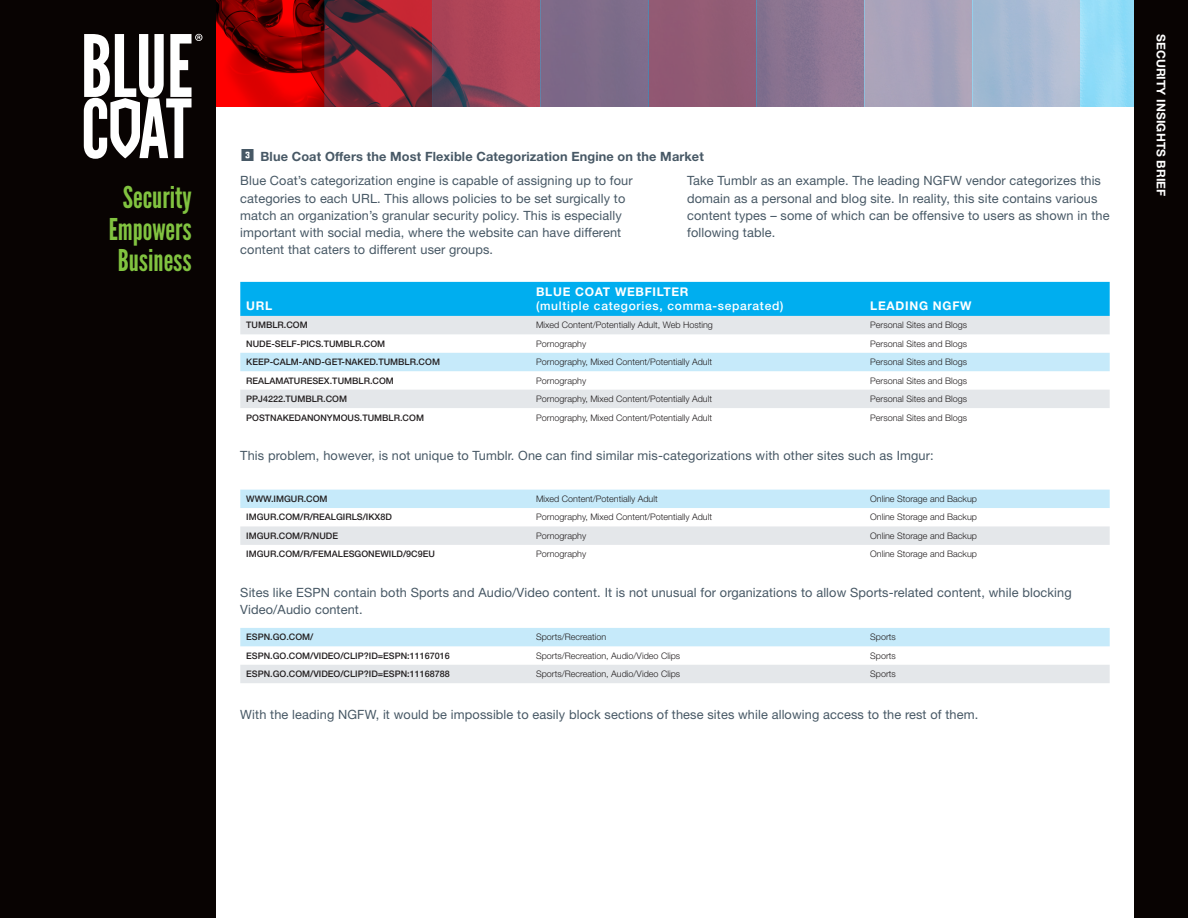
<style>
.page{position:relative;width:1188px;height:918px;background:#fff}
.page>*{position:absolute;margin:0;border:0;box-sizing:border-box;transform-origin:0 0}
.t1{font:30px/31.5px "League Gothic";color:#81c340;text-align:center}
.Body_Type{font:12.75px/17.2px "Helvetica Neue LT Std";letter-spacing:.01em;color:#475865}
.Reason{font:700 12.75px "Helvetica Neue LT Std";letter-spacing:.01em;color:#475865}
.Chart_Title{font:500 12px/13.5px "Helvetica Neue LT Std";letter-spacing:.06em;color:#fff}
.Chart_Title-2{font:700 12px "Helvetica Neue LT Std";letter-spacing:.01em;color:#fff}
.Chart_Title-3{font:700 12px "Helvetica Neue LT Std";letter-spacing:.06em;color:#fff}
.Chart_Multi-lines{font:300 9px "Helvetica Neue LT Std";color:#231f20}
.Chart_Subhead{font:500 9px "Helvetica Neue LT Std";color:#231f20}
.s1{font-family:"Numbers Style Two Square Negative";font-weight:400;font-size:15px}
.s2{font-weight:700}
</style>
<div class="page">
<img style="left:216px;top:0;width:324px;height:107px">
<div style="left:648px;top:0;width:108px;height:107px;background:#915b74"></div>
<div style="left:540px;top:0;width:108px;height:107px;background:#7d6b89"></div>
<div style="left:756px;top:0;width:108px;height:107px;background:linear-gradient(to right,#806e8c,#977d9a)"></div>
<div style="left:864px;top:0;width:108px;height:107px;background:#a9a3ba"></div>
<div style="left:972px;top:0;width:108px;height:107px;background:linear-gradient(to right,#9ab7d2,#b8c0d5)"></div>
<div style="left:1080px;top:0;width:108px;height:107px;background:#92dcf8"></div>
<div style="left:0;top:0;width:216px;height:918px;background:#080302"></div>
<div style="left:1134px;top:0;width:54px;height:918px;background:#080302"></div>
<svg style="left:84px;top:34px;width:118px;height:125px"></svg>
<div style="left:240px;top:282px;width:870px;height:34px;background:#00aeef"></div>
<svg style="left:240px;top:316px;width:870px;height:367px"></svg>
<svg style="left:240px;top:353px;width:870px;height:293px"></svg>
<h1 class="t1" style="left:109px;top:182px;width:84px">Security<br>Empowers<br>Business</h1>
<p class="Reason" style="left:240px;top:148px;width:465px"><span class="s1">3</span> Blue Coat Offers the Most Flexible Categorization Engine on the Market</p>
<p class="Body_Type" style="left:240px;top:172px;width:394px">Blue Coat’s categorization engine is capable of assigning up to four categories to each URL. This allows policies to be set surgically to match an organization’s granular security policy. This is especially important with social media, where the website can have different content that caters to different user groups.</p>
<p class="Body_Type" style="left:687px;top:172px;width:424px">Take Tumblr as an example. The leading NGFW vendor categorizes this domain as a personal and blog site. In reality, this site contains various content types – some of which can be offensive to users as shown in the following table.</p>
<p class="Chart_Title-2" style="left:246px;top:298px;width:28px">URL</p>
<p class="Chart_Title" style="left:536px;top:285px;width:249px"><span class="s2">BLUE COAT WEBFILTER<br></span>(multiple categories, comma-separated)</p>
<p class="Chart_Title-3" style="left:870px;top:298px;width:103px">LEADING NGFW</p>
<p class="Chart_Subhead" style="left:246px;top:320px;width:63px">TUMBLR.COM</p>
<p class="Chart_Multi-lines" style="left:536px;top:320px;width:178px">Mixed Content/Potentially Adult, Web Hosting</p>
<p class="Chart_Multi-lines" style="left:870px;top:320px;width:98px">Personal Sites and Blogs</p>
<p class="Chart_Subhead" style="left:246px;top:338px;width:141px">NUDE-SELF-PICS.TUMBLR.COM</p>
<p class="Chart_Multi-lines" style="left:536px;top:338px;width:52px">Pornography</p>
<p class="Chart_Multi-lines" style="left:870px;top:338px;width:98px">Personal Sites and Blogs</p>
<p class="Chart_Subhead" style="left:246px;top:357px;width:195px">KEEP-CALM-AND-GET-NAKED.TUMBLR.COM</p>
<p class="Chart_Multi-lines" style="left:536px;top:357px;width:178px">Pornography, Mixed Content/Potentially Adult</p>
<p class="Chart_Multi-lines" style="left:870px;top:357px;width:98px">Personal Sites and Blogs</p>
<p class="Chart_Subhead" style="left:246px;top:375px;width:149px">REALAMATURESEX.TUMBLR.COM</p>
<p class="Chart_Multi-lines" style="left:536px;top:375px;width:52px">Pornography</p>
<p class="Chart_Multi-lines" style="left:870px;top:375px;width:98px">Personal Sites and Blogs</p>
<p class="Chart_Subhead" style="left:246px;top:394px;width:102px">PPJ4222.TUMBLR.COM</p>
<p class="Chart_Multi-lines" style="left:536px;top:393px;width:178px">Pornography, Mixed Content/Potentially Adult</p>
<p class="Chart_Multi-lines" style="left:870px;top:393px;width:98px">Personal Sites and Blogs</p>
<p class="Chart_Subhead" style="left:246px;top:412px;width:179px">POSTNAKEDANONYMOUS.TUMBLR.COM</p>
<p class="Chart_Multi-lines" style="left:536px;top:412px;width:178px">Pornography, Mixed Content/Potentially Adult</p>
<p class="Chart_Multi-lines" style="left:870px;top:412px;width:98px">Personal Sites and Blogs</p>
<p class="Body_Type" style="left:240px;top:447px;width:695px">This problem, however, is not unique to Tumblr. One can find similar mis-categorizations with other sites such as Imgur:</p>
<p class="Chart_Subhead" style="left:246px;top:493px;width:83px">WWW.IMGUR.COM</p>
<p class="Chart_Multi-lines" style="left:536px;top:493px;width:123px">Mixed Content/Potentially Adult</p>
<p class="Chart_Multi-lines" style="left:870px;top:493px;width:108px">Online Storage and Backup</p>
<p class="Chart_Subhead" style="left:246px;top:512px;width:147px">IMGUR.COM/R/REALGIRLS/IKX8D</p>
<p class="Chart_Multi-lines" style="left:536px;top:512px;width:178px">Pornography, Mixed Content/Potentially Adult</p>
<p class="Chart_Multi-lines" style="left:870px;top:512px;width:108px">Online Storage and Backup</p>
<p class="Chart_Subhead" style="left:246px;top:530px;width:93px">IMGUR.COM/R/NUDE</p>
<p class="Chart_Multi-lines" style="left:536px;top:530px;width:52px">Pornography</p>
<p class="Chart_Multi-lines" style="left:870px;top:530px;width:108px">Online Storage and Backup</p>
<p class="Chart_Subhead" style="left:246px;top:549px;width:190px">IMGUR.COM/R/FEMALESGONEWILD/9C9EU</p>
<p class="Chart_Multi-lines" style="left:536px;top:549px;width:52px">Pornography</p>
<p class="Chart_Multi-lines" style="left:870px;top:549px;width:108px">Online Storage and Backup</p>
<p class="Body_Type" style="left:240px;top:584px;width:833px">Sites like ESPN contain both Sports and Audio/Video content. It is not unusual for organizations to allow Sports-related content, while blocking<br>Video/Audio content.</p>
<p class="Chart_Subhead" style="left:246px;top:632px;width:69px">ESPN.GO.COM/</p>
<p class="Chart_Multi-lines" style="left:536px;top:632px;width:72px">Sports/Recreation</p>
<p class="Chart_Multi-lines" style="left:870px;top:632px;width:27px">Sports</p>
<p class="Chart_Subhead" style="left:246px;top:650px;width:205px">ESPN.GO.COM/VIDEO/CLIP?ID=ESPN:11167016</p>
<p class="Chart_Multi-lines" style="left:536px;top:650px;width:146px">Sports/Recreation, Audio/Video Clips</p>
<p class="Chart_Multi-lines" style="left:870px;top:650px;width:27px">Sports</p>
<p class="Chart_Subhead" style="left:246px;top:669px;width:205px">ESPN.GO.COM/VIDEO/CLIP?ID=ESPN:11168788</p>
<p class="Chart_Multi-lines" style="left:536px;top:668px;width:146px">Sports/Recreation, Audio/Video Clips</p>
<p class="Chart_Multi-lines" style="left:870px;top:668px;width:27px">Sports</p>
<p class="Body_Type" style="left:240px;top:706px;width:740px">With the leading NGFW, it would be impossible to easily block sections of these sites while allowing access to the rest of them.</p>
<p class="Chart_Title-2" style="left:1168px;top:34px;width:164px;rotate:90deg">SECURITY INSIGHTS BRIEF</p>
</div>
